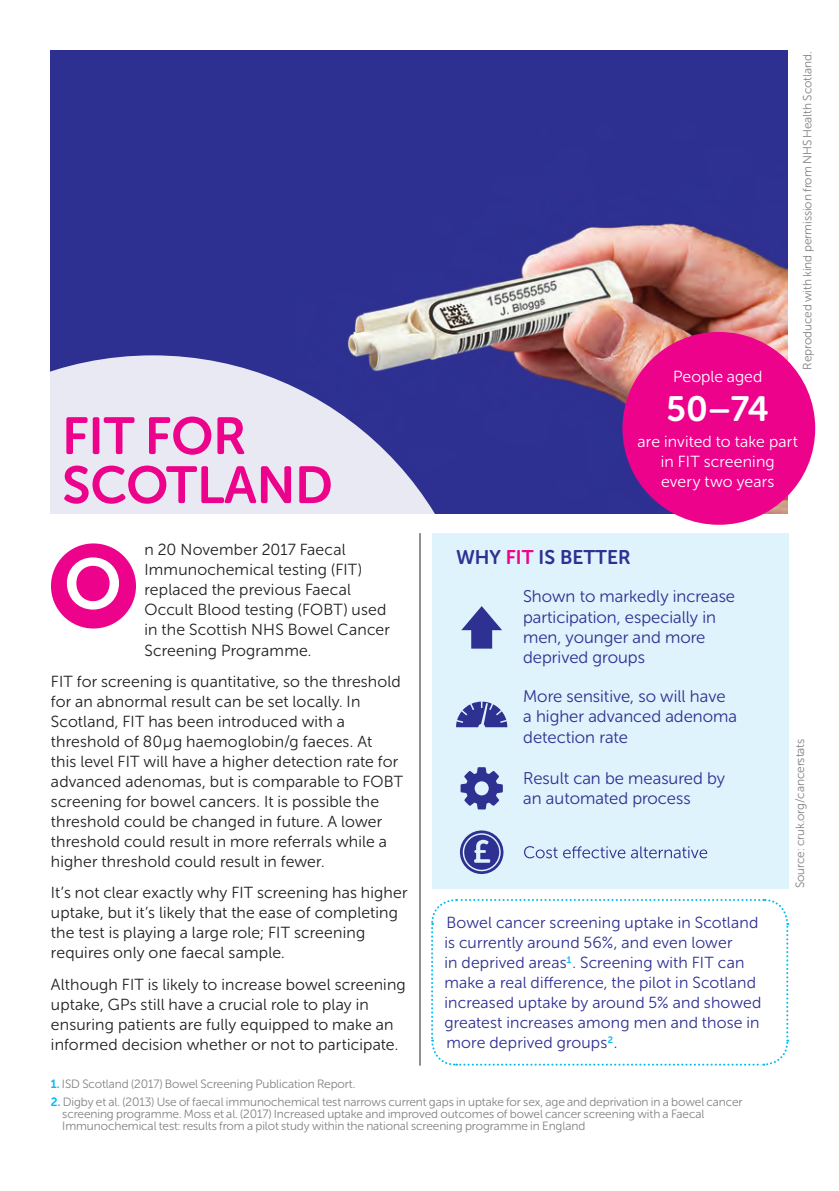
<style>
.page{position:relative;width:839px;height:1191px;background:#fff}
.page>*{position:absolute;margin:0;border:0;box-sizing:border-box;transform-origin:0 0}
.t1{font:71px "Museo Sans Rounded 700";color:#fff}
.t2{font:52px/49px "Museo Sans Rounded 700";letter-spacing:-.005em;color:#ed028c}
.t3{font:35px "Museo Sans Rounded 700";color:#fff}
.t4{font:19.6px "Museo Sans Rounded 700";color:#2e3092}
.t5{font:16.8px/20.2px "Museo Sans Rounded 300";color:#2e3092}
.t6{font:16px/20px "Museo Sans Rounded 300";letter-spacing:.01em;color:#231f20}
.t7{font:16px/20px "Museo Sans Rounded 300";letter-spacing:.01em;color:#2e3092}
.t8{font:16px/20px "Museo Sans Rounded 300";letter-spacing:.01em;color:#fff;text-align:center}
.t9{font:12px/12px "Museo Sans Rounded 300";letter-spacing:-.005em;color:#808285}
.s1{color:#ed028c}
.s2{font-family:"Museo Sans Rounded 700";color:#01bdf2}
</style>
<div class="page">
<img style="left:51px;top:51px;width:737px;height:462px">
<svg style="left:50px;top:355px;width:433px;height:659px"></svg>
<div style="left:51px;top:543px;width:85px;height:85px;background:#ed028c;border-radius:50%"></div>
<hr style="left:419px;top:533px;width:1px;height:532px;background:#231f20">
<div style="left:622px;top:332px;width:193px;height:193px;background:#ed028c;border-radius:50%"></div>
<svg style="left:430px;top:897px;width:359px;height:169px"></svg>
<div style="left:432px;top:533px;width:356px;height:355px;background:#def3fc"></div>
<svg style="left:461px;top:767px;width:42px;height:42px"></svg>
<svg style="left:524px;top:846px;width:183px;height:12px"></svg>
<svg style="left:459px;top:830px;width:45px;height:44px"></svg>
<svg style="left:461px;top:606px;width:41px;height:42px"></svg>
<svg style="left:456px;top:701px;width:51px;height:26px"></svg>
<h2 class="t2" style="left:62px;top:412px;width:272px">FIT FOR<br>SCOTLAND</h2>
<p class="t6" style="left:145px;top:540px;width:247px">n 20 November 2017 Faecal<br>Immunochemical testing (FIT) replaced the previous Faecal<br>Occult Blood testing (FOBT) used in the Scottish NHS Bowel Cancer<br>Screening Programme.</p>
<p class="t6" style="left:51px;top:671px;width:354px">FIT for screening is quantitative, so the threshold for an abnormal result can be set locally. In Scotland, FIT has been introduced with a threshold of 80μg haemoglobin/g faeces. At<br>this level FIT will have a higher detection rate for advanced adenomas, but is comparable to FOBT screening for bowel cancers. It is possible the threshold could be changed in future. A lower threshold could result in more referrals while a higher threshold could result in fewer.</p>
<p class="t6" style="left:51px;top:883px;width:358px">It’s not clear exactly why FIT screening has higher uptake, but it’s likely that the ease of completing the test is playing a large role; FIT screening requires only one faecal sample.</p>
<p class="t6" style="left:51px;top:974px;width:356px">Although FIT is likely to increase bowel screening uptake, GPs still have a crucial role to play in ensuring patients are fully equipped to make an informed decision whether or not to participate.</p>
<h1 class="t1" style="left:64px;top:544px;width:59px">O</h1>
<p class="t9" style="left:801px;top:369px;width:319px;rotate:-90deg">Reproduced with kind permission from NHS Health Scotland.</p>
<p class="t8" style="left:673px;top:367px;width:91px">People aged</p>
<h3 class="t3" style="left:667px;top:389px;width:104px">50–74</h3>
<p class="t8" style="left:638px;top:431px;width:162px">are invited to take part in FIT screening<br>every two years</p>
<p class="t4" style="left:456px;top:546px;width:176px">WHY <span class="s1">FIT</span> IS BETTER</p>
<p class="t5" style="left:523px;top:586px;width:214px">Shown to markedly increase participation, especially in men, younger and more deprived groups</p>
<p class="t5" style="left:523px;top:686px;width:215px">More sensitive, so will have a higher advanced adenoma detection rate</p>
<p class="t5" style="left:523px;top:767px;width:203px">Result can be measured by an automated process</p>
<p class="t7" style="left:444px;top:912px;width:319px">Bowel cancer screening uptake in Scotland is currently around 56%, and even lower<br>in deprived areas<sup>1</sup>. Screening with FIT can make a real difference, the pilot in Scotland increased uptake by around 5% and showed greatest increases among men and those in more deprived groups<sup>2</sup>.</p>
<p class="t9" style="left:794px;top:888px;width:151px;rotate:-90deg">Source: cruk.org/cancerstats</p>
<p class="t9" style="left:51px;top:1078px;width:306px"><span class="s2">1.</span> ISD Scotland (2017) Bowel Screening Publication Report.</p>
<p class="t9" style="left:62px;top:1095px;width:682px;text-indent:-11px"><span class="s2">2.</span> Digby et al. (2013) Use of faecal immunochemical test narrows current gaps in uptake for sex, age and deprivation in a bowel cancer screening programme. Moss et al. (2017) Increased uptake and improved outcomes of bowel cancer screening with a Faecal<br>Immunochemical test: results from a pilot study within the national screening programme in England</p>
</div>
